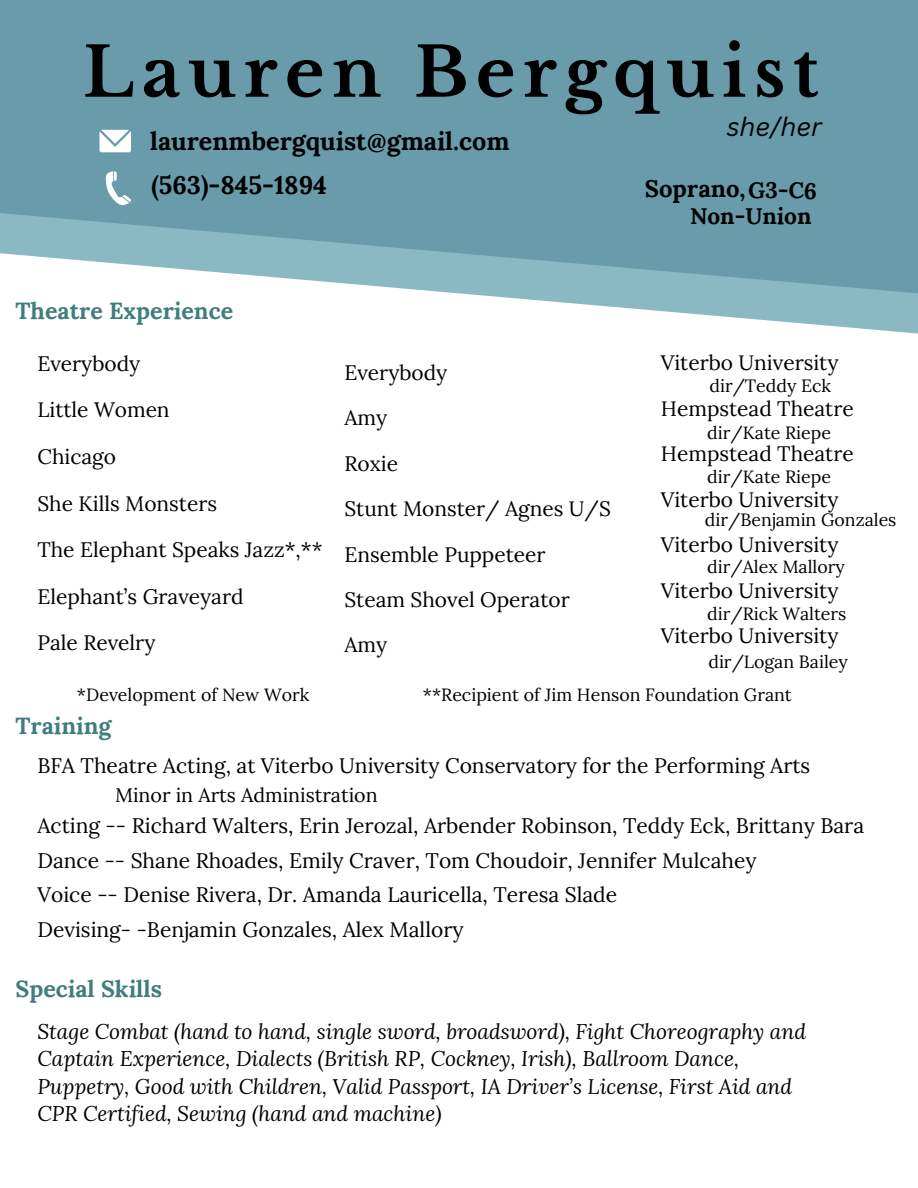
<style>
.page{position:relative;width:918px;height:1188px;background:#fff}
.page>*{position:absolute;margin:0;border:0;box-sizing:border-box;transform-origin:0 0}
.t1{font:700 68.1px "Libre Baskerville";letter-spacing:.11em;color:#000}
.t2{font:italic 25.8px "Canva Sans";color:#000}
.t3{font:700 25.2px "Lora";color:#000}
.t4{font:700 23.85px "Lora";color:#000}
.t5{font:700 23.25px "Lora";color:#407d7d}
.t6{font:700 22.65px "Lora";color:#000}
.t7{font:21px/34.7px "Lora";color:#000}
.t8{font:italic 21px/27.5px "Lora";color:#000}
.t9{font:20.85px "Lora";color:#000}
.t10{font:19.65px "Lora";color:#000}
.t11{font:17.7px "Lora";color:#000}
</style>
<div class="page">
<svg style="left:467px;top:294px;width:451px;height:40px"></svg>
<svg style="left:0;top:0;width:918px;height:294px;fill:#699bab"></svg>
<svg style="left:100px;top:130px;width:31px;height:22px"></svg>
<svg style="left:106px;top:171px;width:25px;height:35px"></svg>
<h1 class="t1" style="left:83px;top:31px;width:737px">Lauren Bergquist</h1>
<p class="t2" style="left:727px;top:108px;width:97px">she/her</p>
<p class="t3" style="left:150px;top:125px;width:361px">laurenmbergquist@gmail.com</p>
<p class="t3" style="left:151px;top:169px;width:177px">(563)-845-1894</p>
<p class="t6" style="left:748px;top:175px;width:70px;rotate:1deg">G3-C6</p>
<p class="t4" style="left:645px;top:173px;width:102px">Soprano,</p>
<p class="t6" style="left:690px;top:201px;width:123px">Non-Union</p>
<h2 class="t5" style="left:16px;top:296px;width:219px">Theatre Experience</h2>
<h3 class="t9" style="left:37px;top:350px;width:104px">Everybody</h3>
<h2 class="t9" style="left:37px;top:396px;width:134px">Little Women</h2>
<h4 class="t9" style="left:37px;top:443px;width:80px">Chicago</h4>
<h5 class="t9" style="left:37px;top:490px;width:181px">She Kills Monsters</h5>
<h5 class="t9" style="left:37px;top:536px;width:287px">The Elephant Speaks Jazz*,**</h5>
<p class="t9" style="left:37px;top:583px;width:208px">Elephant’s Graveyard</p>
<p class="t9" style="left:37px;top:630px;width:119px">Pale Revelry</p>
<p class="t9" style="left:344px;top:359px;width:104px">Everybody</p>
<p class="t9" style="left:344px;top:404px;width:44px">Amy</p>
<p class="t9" style="left:344px;top:450px;width:55px">Roxie</p>
<p class="t9" style="left:344px;top:495px;width:268px">Stunt Monster/ Agnes U/S</p>
<p class="t9" style="left:344px;top:541px;width:203px">Ensemble Puppeteer</p>
<p class="t9" style="left:344px;top:586px;width:227px">Steam Shovel Operator</p>
<p class="t9" style="left:344px;top:631px;width:44px">Amy</p>
<p class="t9" style="left:661px;top:349px;width:179px">Viterbo University</p>
<p class="t9" style="left:661px;top:395px;width:194px">Hempstead Theatre</p>
<p class="t9" style="left:661px;top:440px;width:194px">Hempstead Theatre</p>
<p class="t9" style="left:661px;top:486px;width:179px">Viterbo University</p>
<p class="t9" style="left:661px;top:531px;width:179px">Viterbo University</p>
<p class="t9" style="left:661px;top:577px;width:179px">Viterbo University</p>
<p class="t9" style="left:661px;top:622px;width:179px">Viterbo University</p>
<p class="t11" style="left:709px;top:375px;width:123px">dir/Teddy Eck</p>
<p class="t11" style="left:707px;top:422px;width:125px">dir/Kate Riepe</p>
<p class="t11" style="left:707px;top:465px;width:125px">dir/Kate Riepe</p>
<p class="t11" style="left:705px;top:509px;width:193px">dir/Benjamin Gonzales</p>
<p class="t11" style="left:707px;top:555px;width:139px">dir/Alex Mallory</p>
<p class="t11" style="left:707px;top:602px;width:141px">dir/Rick Walters</p>
<p class="t11" style="left:708px;top:650px;width:141px">dir/Logan Bailey</p>
<p class="t11" style="left:77px;top:683px;width:234px">*Development of New Work</p>
<p class="t11" style="left:423px;top:683px;width:371px">**Recipient of Jim Henson Foundation Grant</p>
<p class="t5" style="left:16px;top:711px;width:98px">Training</p>
<h5 class="t7" style="left:37px;top:748px;width:774px">BFA Theatre Acting, at Viterbo University Conservatory for the Performing Arts</h5>
<h5 class="t10" style="left:115px;top:782px;width:264px">Minor in Arts Administration</h5>
<h5 class="t7" style="left:37px;top:808px;width:828px">Acting -- Richard Walters, Erin Jerozal, Arbender Robinson, Teddy Eck, Brittany Bara Dance -- Shane Rhoades, Emily Craver, Tom Choudoir, Jennifer Mulcahey<br>Voice -- Denise Rivera, Dr. Amanda Lauricella, Teresa Slade<br>Devising- -Benjamin Gonzales, Alex Mallory</h5>
<h2 class="t5" style="left:16px;top:974px;width:148px">Special Skills</h2>
<h6 class="t8" style="left:37px;top:1017px;width:770px">Stage Combat (hand to hand, single sword, broadsword), Fight Choreography and Captain Experience, Dialects (British RP, Cockney, Irish), Ballroom Dance, Puppetry, Good with Children, Valid Passport, IA Driver’s License, First Aid and CPR Certified, Sewing (hand and machine)</h6>
</div>
